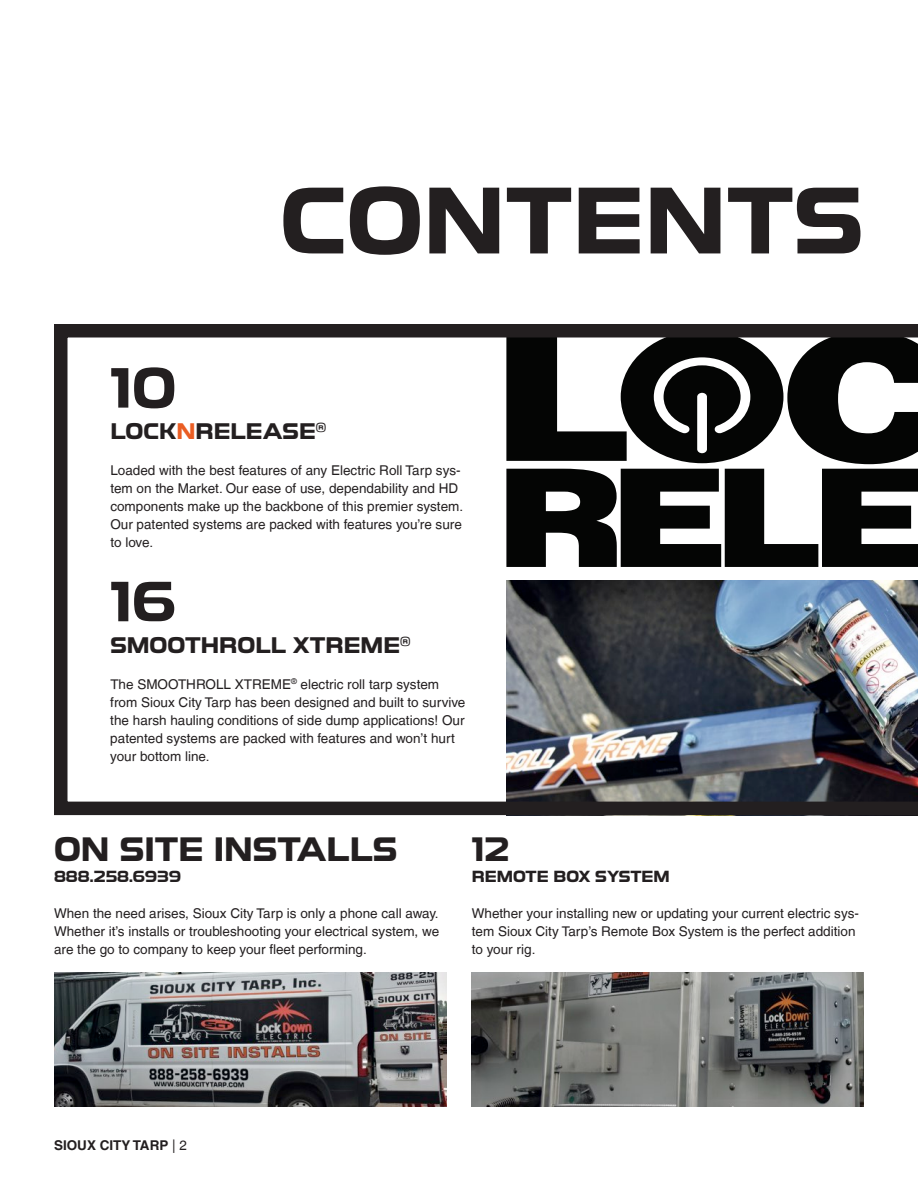
<style>
.page{position:relative;width:918px;height:1188px;background:#fff}
.page>*{position:absolute;margin:0;border:0;box-sizing:border-box;transform-origin:0 0}
.t1{font:700 90px "Toxigenesis Rg";color:#231f20}
.t2{font:700 54px "Toxigenesis Rg";color:#231f20}
.t3{font:700 31.5px "Toxigenesis Rg";color:#231f20}
.t4{font:700 21px "Toxigenesis Rg";color:#231f20}
.t5{font:700 15px "Toxigenesis Rg";color:#231f20}
.t6{font:13.5px/18px "Helvetica LT";color:#231f20}
.t7{font:700 13.5px "Helvetica LT";color:#231f20}
.s1{color:#ea5d23}
.s2{font-weight:400}
</style>
<div class="page">
<img style="left:54px;top:972px;width:392px;height:135px">
<img style="left:472px;top:972px;width:392px;height:135px">
<svg style="left:54px;top:324px;width:864px;height:491px"></svg>
<h1 class="t1" style="left:280px;top:150px;width:586px">CONTENTS</h1>
<h2 class="t2" style="left:110px;top:346px;width:68px">10</h2>
<h3 class="t4" style="left:110px;top:415px;width:217px">LOCK<span class="s1">N</span>RELEASE<sup>®</sup></h3>
<p class="t6" style="left:110px;top:461px;width:354px">Loaded with the best features of any Electric Roll Tarp sys&shy;tem on the Market. Our ease of use, dependability and HD components make up the backbone of this premier system.<br>Our patented systems are packed with features you’re sure to love.</p>
<h2 class="t2" style="left:110px;top:559px;width:67px">16</h2>
<h3 class="t4" style="left:110px;top:629px;width:302px">SMOOTHROLL XTREME<sup>®</sup></h3>
<p class="t6" style="left:110px;top:675px;width:357px">The SMOOTHROLL XTREME<sup>®</sup> electric roll tarp system from Sioux City Tarp has been designed and built to survive the harsh hauling conditions of side dump applications! Our patented systems are packed with features and won’t hurt your bottom line.</p>
<h3 class="t3" style="left:54px;top:825px;width:345px">ON SITE INSTALLS</h3>
<p class="t5" style="left:54px;top:865px;width:128px">888.258.6939</p>
<p class="t6" style="left:54px;top:904px;width:387px;text-align:justify">When the need arises, Sioux City Tarp is only a phone call away.<br>Whether it’s installs or troubleshooting your electrical system, we are the go to company to keep your fleet performing.</p>
<h3 class="t3" style="left:472px;top:825px;width:39px">12</h3>
<p class="t5" style="left:472px;top:865px;width:200px">REMOTE BOX SYSTEM</p>
<p class="t6" style="left:472px;top:904px;width:389px">Whether your installing new or updating your current electric sys&shy;tem Sioux City Tarp’s Remote Box System is the perfect addition to your rig.</p>
<p class="t7" style="left:54px;top:1137px;width:134px">SIOUX CITY TARP <span class="s2">| 2</span></p>
</div>
